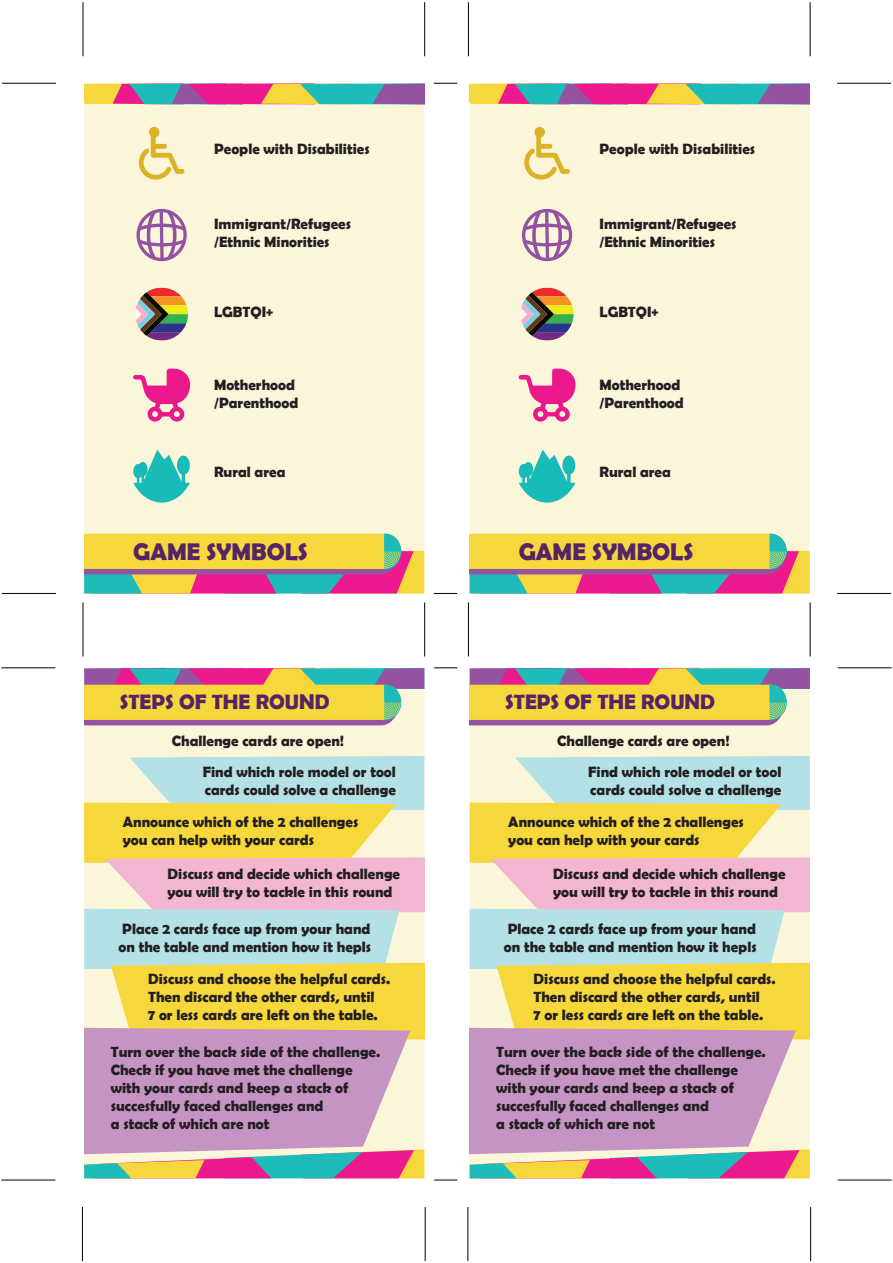
<style>
.page{position:relative;width:893px;height:1263px;background:#fff}
.page>*{position:absolute;margin:0;border:0;box-sizing:border-box;transform-origin:0 0}
.t1{font:700 24.15px "Berlin Sans FB Demi";color:#562466}
.t2{font:700 21px "Berlin Sans FB Demi";color:#562466}
.t3{font:700 15px/18px "Berlin Sans FB Demi";color:#231f20}
</style>
<div class="page">
<div style="left:84px;top:105px;width:340px;height:428px;background:#fbf6da"></div>
<svg style="left:133px;top:369px;width:57px;height:53px;background:#f388b3"></svg>
<svg style="left:135px;top:288px;width:53px;height:53px;background:#a18c73"></svg>
<svg style="left:134px;top:207px;width:55px;height:56px;background:#d3b8c4"></svg>
<svg style="left:133px;top:450px;width:57px;height:53px;background:#67cfc3"></svg>
<svg style="left:139px;top:127px;width:46px;height:53px;background:#f1e2a6"></svg>
<svg style="left:84px;top:533px;width:340px;height:60px;background:#d1af65"></svg>
<svg style="left:84px;top:83px;width:340px;height:22px;background:#9f8991"></svg>
<div style="left:84px;top:725px;width:340px;height:31px;background:#fbf6da"></div>
<svg style="left:84px;top:668px;width:340px;height:57px;background:#cbb069"></svg>
<svg style="left:84px;top:756px;width:340px;height:422px;background:#d7c4aa"></svg>
<hr style="left:83px;top:2px;width:1px;height:54px;background:#000">
<hr style="left:2px;top:83px;width:54px;height:1px;background:#000">
<hr style="left:2px;top:593px;width:54px;height:1px;background:#000">
<hr style="left:83px;top:602px;width:1px;height:54px;background:#000">
<hr style="left:424px;top:2px;width:1px;height:54px;background:#000">
<svg style="left:434px;top:83px;width:23px;height:1px"></svg>
<svg style="left:434px;top:593px;width:23px;height:1px"></svg>
<hr style="left:424px;top:602px;width:1px;height:54px;background:#000">
<hr style="left:1px;top:667px;width:54px;height:1px;background:#000">
<hr style="left:1px;top:1180px;width:54px;height:1px;background:#000">
<hr style="left:82px;top:1207px;width:1px;height:54px;background:#000">
<svg style="left:434px;top:667px;width:23px;height:1px"></svg>
<svg style="left:434px;top:1180px;width:23px;height:1px"></svg>
<hr style="left:425px;top:1207px;width:1px;height:54px;background:#000">
<div style="left:470px;top:105px;width:340px;height:428px;background:#fbf6da"></div>
<svg style="left:519px;top:369px;width:57px;height:53px;background:#f388b3"></svg>
<svg style="left:521px;top:288px;width:53px;height:53px;background:#a18d73"></svg>
<svg style="left:520px;top:207px;width:54px;height:56px;background:#d2b6c3"></svg>
<svg style="left:519px;top:450px;width:56px;height:53px;background:#65cfc2"></svg>
<svg style="left:524px;top:127px;width:46px;height:53px;background:#f1e2a6"></svg>
<svg style="left:470px;top:533px;width:340px;height:60px;background:#d0af65"></svg>
<svg style="left:470px;top:83px;width:340px;height:22px;background:#9f8891"></svg>
<div style="left:470px;top:725px;width:340px;height:31px;background:#fbf6da"></div>
<svg style="left:470px;top:668px;width:340px;height:57px;background:#cbb069"></svg>
<svg style="left:470px;top:756px;width:340px;height:422px;background:#d7c4aa"></svg>
<hr style="left:468px;top:2px;width:1px;height:54px;background:#000">
<hr style="left:468px;top:602px;width:1px;height:54px;background:#000">
<hr style="left:810px;top:2px;width:1px;height:54px;background:#000">
<hr style="left:837px;top:83px;width:54px;height:1px;background:#000">
<hr style="left:837px;top:593px;width:54px;height:1px;background:#000">
<hr style="left:810px;top:602px;width:1px;height:54px;background:#000">
<hr style="left:468px;top:1207px;width:1px;height:54px;background:#000">
<hr style="left:838px;top:667px;width:54px;height:1px;background:#000">
<hr style="left:838px;top:1180px;width:54px;height:1px;background:#000">
<hr style="left:810px;top:1207px;width:1px;height:54px;background:#000">
<p class="t3" style="left:214px;top:140px;width:157px">People with Disabilities</p>
<p class="t3" style="left:599px;top:140px;width:157px">People with Disabilities</p>
<p class="t3" style="left:214px;top:215px;width:139px">Immigrant/Refugees /Ethnic Minorities</p>
<p class="t3" style="left:599px;top:215px;width:139px">Immigrant/Refugees /Ethnic Minorities</p>
<p class="t3" style="left:214px;top:303px;width:61px">LGBTQI+</p>
<p class="t3" style="left:599px;top:303px;width:61px">LGBTQI+</p>
<p class="t3" style="left:214px;top:375px;width:86px">Motherhood /Parenthood</p>
<p class="t3" style="left:599px;top:375px;width:86px">Motherhood /Parenthood</p>
<p class="t3" style="left:214px;top:463px;width:73px">Rural area</p>
<p class="t3" style="left:599px;top:463px;width:73px">Rural area</p>
<h1 class="t1" style="left:133px;top:538px;width:176px">GAME SYMBOLS</h1>
<h1 class="t1" style="left:519px;top:538px;width:176px">GAME SYMBOLS</h1>
<h2 class="t2" style="left:120px;top:690px;width:211px">STEPS OF THE ROUND</h2>
<h2 class="t2" style="left:505px;top:690px;width:211px">STEPS OF THE ROUND</h2>
<p class="t3" style="left:172px;top:731px;width:174px">Challenge cards are open!</p>
<p class="t3" style="left:557px;top:731px;width:174px">Challenge cards are open!</p>
<p class="t3" style="left:203px;top:763px;width:195px">Find which role model or tool cards could solve a challenge</p>
<p class="t3" style="left:588px;top:763px;width:195px">Find which role model or tool cards could solve a challenge</p>
<p class="t3" style="left:123px;top:812px;width:237px">Announce which of the 2 challenges you can help with your cards</p>
<p class="t3" style="left:508px;top:812px;width:237px">Announce which of the 2 challenges you can help with your cards</p>
<p class="t3" style="left:168px;top:865px;width:234px">Discuss and decide which challenge you will try to tackle in this round</p>
<p class="t3" style="left:118px;top:919px;width:254px">Place 2 cards face up from your hand on the table and mention how it hepls</p>
<p class="t3" style="left:553px;top:865px;width:234px">Discuss and decide which challenge you will try to tackle in this round</p>
<p class="t3" style="left:504px;top:919px;width:254px">Place 2 cards face up from your hand on the table and mention how it hepls</p>
<p class="t3" style="left:148px;top:969px;width:244px">Discuss and choose the helpful cards.<br>Then discard the other cards, until<br>7 or less cards are left on the table.</p>
<p class="t3" style="left:533px;top:969px;width:244px">Discuss and choose the helpful cards.<br>Then discard the other cards, until<br>7 or less cards are left on the table.</p>
<p class="t3" style="left:111px;top:1043px;width:271px">Turn over the back side of the challenge.<br>Check if you have met the challenge with your cards and keep a stack of succesfully faced challenges and<br>a stack of which are not</p>
<p class="t3" style="left:496px;top:1043px;width:271px">Turn over the back side of the challenge.<br>Check if you have met the challenge with your cards and keep a stack of succesfully faced challenges and<br>a stack of which are not</p>
</div>
